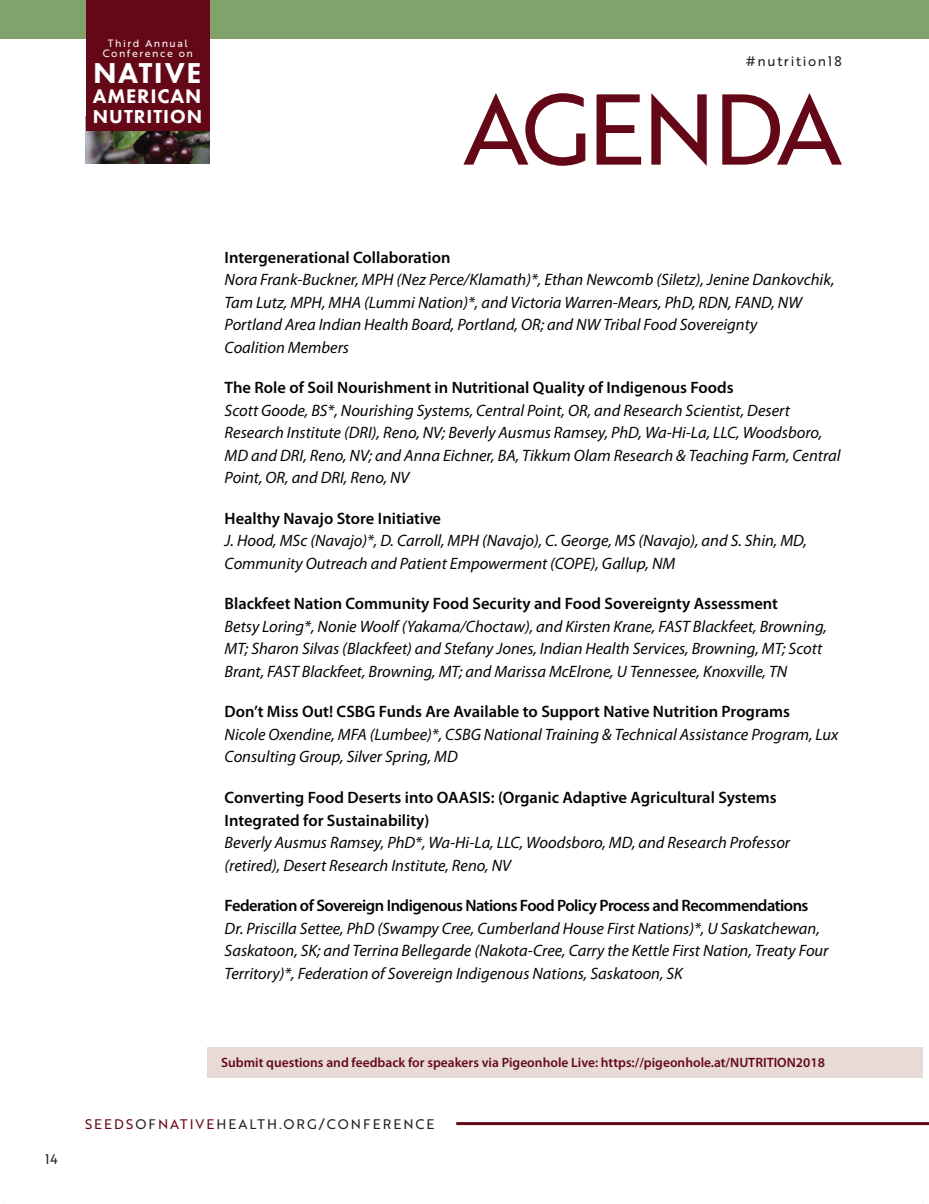
<style>
.page{position:relative;width:929px;height:1204px;background:#fff}
.page>*{position:absolute;margin:0;border:0;box-sizing:border-box;transform-origin:0 0}
.t1{font:97.5px "Brother 1816 Regular";letter-spacing:-.03em;color:#640817}
.t2{font:800 29.7px "Futura PT";letter-spacing:.055em;color:#fff}
.t3{font:800 20.25px "Futura PT";letter-spacing:.04em;color:#fff}
.t4{font:800 19.35px "Futura PT";letter-spacing:.05em;color:#fff}
.t5{font:italic 16.5px/22.5px "Myriad Pro";color:#040503}
.t6{font:600 16.5px/22.5px "Myriad Pro";color:#040503}
.t7{font:600 16.5px "Myriad Pro";letter-spacing:-.03em;color:#040503}
.t8{font:600 13.5px "Myriad Pro";color:#640817}
.t9{font:13.5px "Brother 1816 Regular";letter-spacing:.15em;color:#231f20}
.t10{font:13.5px "Brother 1816 Regular";letter-spacing:.12em;color:#231f20}
.t11{font:10.35px/10.4px "Brother 1816 Regular";letter-spacing:.15em;color:#fff;text-align:center}
.s1{color:#640817}
</style>
<div class="page">
<div style="left:923px;top:0;width:6px;height:39px;background:#82a26c"></div>
<div style="left:0;top:0;width:923px;height:39px;background:#82a26c"></div>
<img style="left:86px;top:131px;width:124px;height:33px">
<div style="left:86px;top:0;width:124px;height:131px;background:#640817"></div>
<hr style="left:456px;top:1121px;width:467px;height:3px;background:#640817">
<svg style="left:923px;top:1122px;width:6px;height:2px"></svg>
<div style="left:207px;top:1047px;width:716px;height:30px;background:#e8dbd7"></div>
<p class="t11" style="left:103px;top:37px;width:92px">Third Annual<br>Conference on</p>
<h2 class="t2" style="left:93px;top:55px;width:110px">NATIVE</h2>
<p class="t3" style="left:93px;top:84px;width:107px">AMERICAN</p>
<p class="t4" style="left:93px;top:104px;width:108px">NUTRITION</p>
<p class="t10" style="left:746px;top:51px;width:97px">#nutrition18</p>
<h1 class="t1" style="left:463px;top:57px;width:380px">AGENDA</h1>
<p class="t6" style="left:225px;top:245px;width:227px">Intergenerational Collaboration</p>
<p class="t5" style="left:225px;top:268px;width:611px">Nora Frank-Buckner, MPH (Nez Perce/Klamath)*, Ethan Newcomb (Siletz), Jenine Dankovchik, Tam Lutz, MPH, MHA (Lummi Nation)*, and Victoria Warren-Mears, PhD, RDN, FAND, NW Portland Area Indian Health Board, Portland, OR; and NW Tribal Food Sovereignty<br>Coalition Members</p>
<p class="t6" style="left:225px;top:376px;width:510px">The Role of Soil Nourishment in Nutritional Quality of Indigenous Foods</p>
<p class="t5" style="left:225px;top:398px;width:617px">Scott Goode, BS*, Nourishing Systems, Central Point, OR, and Research Scientist, Desert Research Institute (DRI), Reno, NV; Beverly Ausmus Ramsey, PhD, Wa-Hi-La, LLC, Woodsboro, MD and DRI, Reno, NV; and Anna Eichner, BA, Tikkum Olam Research &amp; Teaching Farm, Central Point, OR, and DRI, Reno, NV</p>
<p class="t6" style="left:225px;top:506px;width:218px">Healthy Navajo Store Initiative</p>
<p class="t5" style="left:225px;top:529px;width:584px">J. Hood, MSc (Navajo)*, D. Carroll, MPH (Navajo), C. George, MS (Navajo), and S. Shin, MD,<br>Community Outreach and Patient Empowerment (COPE), Gallup, NM</p>
<p class="t6" style="left:225px;top:592px;width:555px">Blackfeet Nation Community Food Security and Food Sovereignty Assessment</p>
<p class="t5" style="left:225px;top:614px;width:604px">Betsy Loring*, Nonie Woolf (Yakama/Choctaw), and Kirsten Krane, FAST Blackfeet, Browning,<br>MT; Sharon Silvas (Blackfeet) and Stefany Jones, Indian Health Services, Browning, MT; Scott<br>Brant, FAST Blackfeet, Browning, MT; and Marissa McElrone, U Tennessee, Knoxville, TN</p>
<p class="t6" style="left:225px;top:700px;width:567px">Don’t Miss Out! CSBG Funds Are Available to Support Native Nutrition Programs</p>
<p class="t5" style="left:225px;top:722px;width:615px">Nicole Oxendine, MFA (Lumbee)*, CSBG National Training &amp; Technical Assistance Program, Lux<br>Consulting Group, Silver Spring, MD</p>
<p class="t6" style="left:225px;top:785px;width:553px">Converting Food Deserts into OAASIS: (Organic Adaptive Agricultural Systems<br>Integrated for Sustainability)</p>
<p class="t5" style="left:225px;top:830px;width:567px">Beverly Ausmus Ramsey, PhD*, Wa-Hi-La, LLC, Woodsboro, MD, and Research Professor (retired), Desert Research Institute, Reno, NV</p>
<p class="t7" style="left:225px;top:894px;width:585px">Federation of Sovereign Indigenous Nations Food Policy Process and Recommendations</p>
<p class="t5" style="left:225px;top:916px;width:605px">Dr. Priscilla Settee, PhD (Swampy Cree, Cumberland House First Nations)*, U Saskatchewan,<br>Saskatoon, SK; and Terrina Bellegarde (Nakota-Cree, Carry the Kettle First Nation, Treaty Four<br>Territory)*, Federation of Sovereign Indigenous Nations, Saskatoon, SK</p>
<p class="t9" style="left:45px;top:1148px;width:14px">14</p>
<p class="t8" style="left:221px;top:1053px;width:605px">Submit questions and feedback for speakers via Pigeonhole Live: https://pigeonhole.at/NUTRITION2018</p>
<p class="t9" style="left:85px;top:1113px;width:351px"><span class="s1">Seeds</span>Of<span class="s1">Native</span>Health .org/Con ference</p>
</div>
